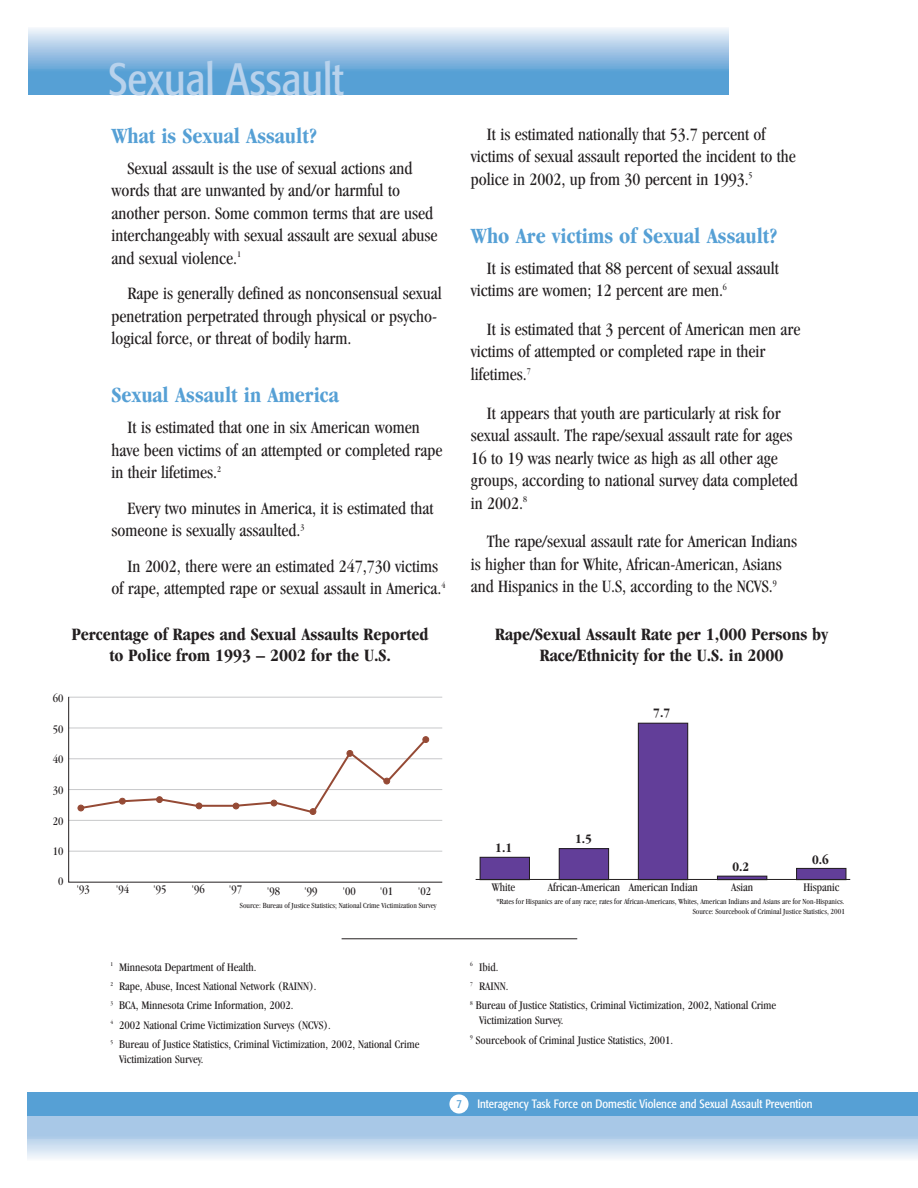
<style>
.page{position:relative;width:918px;height:1188px;background:#fff}
.page>*{position:absolute;margin:0;border:0;box-sizing:border-box;transform-origin:0 0}
.t1{font:condensed 45px "Formata";color:#b8d2ec}
.t2{font:700 condensed 22.5px "Garamond";color:#56a0d5}
.t3{font:condensed 18px/22.5px "Garamond";color:#231f20}
.t4{font:700 condensed 18px/21px "Garamond";color:#231f20;text-align:center}
.t5{font:700 condensed 13.35px "Garamond";color:#231f20}
.t6{font:condensed 12px/19.4px "Garamond";color:#231f20}
.t7{font:condensed 12px "Formata";color:#fff}
.t8{font:condensed 12px "Formata";color:#56a0d5}
.t9{font:condensed 8.1px/9.9px "Garamond";color:#231f20;text-align:right}
.t10{font:condensed 7.95px "Garamond";color:#231f20}
</style>
<div class="page">
<div style="left:28px;top:69px;width:701px;height:25px;background:#56a0d5"></div>
<hr style="left:28px;top:68px;width:701px;height:3px;background:#60a6d7">
<hr style="left:28px;top:66px;width:701px;height:3px;background:#6aa8d9">
<hr style="left:28px;top:64px;width:701px;height:3px;background:#70abda">
<hr style="left:28px;top:62px;width:701px;height:3px;background:#77afdc">
<hr style="left:28px;top:60px;width:701px;height:3px;background:#7eb2dd">
<hr style="left:28px;top:59px;width:701px;height:3px;background:#82b3dd">
<hr style="left:28px;top:58px;width:701px;height:3px;background:#86b5df">
<hr style="left:28px;top:56px;width:701px;height:3px;background:#8bb8e0">
<hr style="left:28px;top:54px;width:701px;height:3px;background:#93bce2">
<hr style="left:28px;top:52px;width:701px;height:3px;background:#99bfe3">
<hr style="left:28px;top:50px;width:701px;height:3px;background:#a1c4e5">
<hr style="left:28px;top:48px;width:701px;height:3px;background:#a6c7e6">
<hr style="left:28px;top:47px;width:701px;height:3px;background:#aac9e8">
<hr style="left:28px;top:45px;width:701px;height:3px;background:#b0ceea">
<hr style="left:28px;top:44px;width:701px;height:3px;background:#b4d0ea">
<hr style="left:28px;top:42px;width:701px;height:3px;background:#bbd4ec">
<hr style="left:28px;top:40px;width:701px;height:3px;background:#c1d8ee">
<hr style="left:28px;top:39px;width:701px;height:3px;background:#c6daf0">
<hr style="left:28px;top:37px;width:701px;height:3px;background:#cddff1">
<hr style="left:28px;top:35px;width:701px;height:3px;background:#d3e3f3">
<hr style="left:28px;top:34px;width:701px;height:3px;background:#d8e6f4">
<hr style="left:28px;top:32px;width:701px;height:3px;background:#dfebf7">
<hr style="left:28px;top:31px;width:701px;height:3px;background:#e4eef8">
<hr style="left:28px;top:29px;width:701px;height:3px;background:#eaf2f9">
<hr style="left:28px;top:28px;width:701px;height:3px;background:#eef4fa">
<hr style="left:28px;top:27px;width:701px;height:3px;background:#f2f6fb">
<hr style="left:28px;top:27px;width:701px;height:2px;background:#f6f9fc">
<div style="left:27px;top:1115px;width:891px;height:24px;background:#a8c8e7"></div>
<hr style="left:27px;top:1136px;width:891px;height:4px;background:#b1ceea">
<hr style="left:27px;top:1139px;width:891px;height:4px;background:#bad3ec">
<hr style="left:27px;top:1141px;width:891px;height:3px;background:#bfd6ed">
<hr style="left:27px;top:1143px;width:891px;height:3px;background:#c6daf0">
<hr style="left:27px;top:1145px;width:891px;height:3px;background:#cddff1">
<hr style="left:27px;top:1147px;width:891px;height:3px;background:#d2e2f2">
<hr style="left:27px;top:1149px;width:891px;height:3px;background:#d9e7f4">
<hr style="left:27px;top:1151px;width:891px;height:3px;background:#e0ecf7">
<hr style="left:27px;top:1152px;width:891px;height:3px;background:#e4eef8">
<hr style="left:27px;top:1154px;width:891px;height:3px;background:#eaf2f9">
<hr style="left:27px;top:1156px;width:891px;height:4px;background:#f1f6fb">
<hr style="left:27px;top:1158px;width:891px;height:2px;background:#f9fbfd">
<div style="left:27px;top:1093px;width:891px;height:23px;background:#56a0d5"></div>
<div style="left:449px;top:1094px;width:20px;height:20px;background:#fff;border-radius:50%"></div>
<svg style="left:68px;top:696px;width:375px;height:187px"></svg>
<svg style="left:78px;top:736px;width:351px;height:79px"></svg>
<div style="left:423px;top:736px;width:6px;height:7px;border:1px solid #954a35;border-radius:50%"></div>
<div style="left:480px;top:857px;width:49px;height:23px;background:#623e99"></div>
<div style="left:480px;top:857px;width:50px;height:23px;border:1px solid #231f20"></div>
<div style="left:559px;top:849px;width:50px;height:31px;background:#623e99"></div>
<div style="left:559px;top:848px;width:50px;height:32px;border:1px solid #231f20"></div>
<div style="left:638px;top:723px;width:50px;height:157px;background:#623e99"></div>
<div style="left:638px;top:723px;width:50px;height:157px;border:1px solid #231f20"></div>
<div style="left:717px;top:876px;width:50px;height:4px;border:1px solid #231f20"></div>
<div style="left:797px;top:868px;width:49px;height:12px;background:#623e99"></div>
<div style="left:796px;top:868px;width:50px;height:12px;border:1px solid #231f20"></div>
<hr style="left:476px;top:879px;width:374px;height:1px;background:#231f20">
<hr style="left:342px;top:938px;width:235px;height:1px;background:#231f20">
<h1 class="t1" style="left:108px;top:60px;width:237px">Sexual Assault</h1>
<p class="t2" style="left:111px;top:127px;width:208px">What is Sexual Assault?</p>
<p class="t3" style="left:111px;top:158px;width:328px;text-indent:16px">Sexual assault is the use of sexual actions and words that are unwanted by and/or harmful to another person. Some common terms that are used interchangeably with sexual assault are sexual abuse and sexual violence.<sup>1</sup></p>
<p class="t3" style="left:111px;top:284px;width:332px;text-indent:16px">Rape is generally defined as nonconsensual sexual penetration perpetrated through physical or psycho&shy;logical force, or threat of bodily harm.</p>
<p class="t2" style="left:111px;top:386px;width:229px">Sexual Assault in America</p>
<p class="t3" style="left:111px;top:418px;width:333px;text-indent:16px">It is estimated that one in six American women have been victims of an attempted or completed rape in their lifetimes.<sup>2</sup></p>
<p class="t3" style="left:111px;top:498px;width:324px;text-indent:16px">Every two minutes in America, it is estimated that someone is sexually assaulted.<sup>3</sup></p>
<p class="t3" style="left:111px;top:556px;width:335px;text-align:center">In 2002, there were an estimated 247,730 victims<br>of rape, attempted rape or sexual assault in America.<sup>4</sup></p>
<p class="t4" style="left:72px;top:625px;width:358px">Percentage of Rapes and Sexual Assaults Reported to Police from 1993 – 2002 for the U.S.</p>
<p class="t6" style="left:53px;top:689px;width:12px">60</p>
<p class="t6" style="left:53px;top:720px;width:12px">50</p>
<p class="t6" style="left:53px;top:750px;width:12px">40</p>
<p class="t6" style="left:53px;top:781px;width:12px">30</p>
<p class="t6" style="left:53px;top:812px;width:12px">20</p>
<p class="t6" style="left:53px;top:842px;width:12px">10</p>
<p class="t6" style="left:58px;top:873px;width:7px">0</p>
<p class="t6" style="left:76px;top:881px;width:15px">'93</p>
<p class="t6" style="left:116px;top:881px;width:15px">'94</p>
<p class="t6" style="left:153px;top:881px;width:15px">'95</p>
<p class="t6" style="left:191px;top:881px;width:15px">'96</p>
<p class="t6" style="left:229px;top:881px;width:15px">'97</p>
<p class="t6" style="left:267px;top:883px;width:15px">'98</p>
<p class="t6" style="left:304px;top:883px;width:15px">'99</p>
<p class="t6" style="left:342px;top:882px;width:15px">'00</p>
<p class="t6" style="left:380px;top:882px;width:15px">'01</p>
<p class="t6" style="left:418px;top:882px;width:15px">'02</p>
<p class="t10" style="left:240px;top:903px;width:198px">Source: Bureau of Justice Statistics; National Crime Victimization Survey</p>
<p class="t3" style="left:471px;top:124px;width:326px;text-indent:16px">It is estimated nationally that 53.7 percent of victims of sexual assault reported the incident to the police in 2002, up from 30 percent in 1993.<sup>5</sup></p>
<p class="t2" style="left:471px;top:227px;width:309px">Who Are victims of Sexual Assault?</p>
<p class="t3" style="left:471px;top:258px;width:310px;text-indent:16px">It is estimated that 88 percent of sexual assault victims are women; 12 percent are men.<sup>6</sup></p>
<p class="t3" style="left:471px;top:319px;width:331px;text-indent:16px">It is estimated that 3 percent of American men are victims of attempted or completed rape in their lifetimes.<sup>7</sup></p>
<p class="t3" style="left:471px;top:403px;width:329px;text-indent:16px">It appears that youth are particularly at risk for sexual assault. The rape/sexual assault rate for ages 16 to 19 was nearly twice as high as all other age groups, according to national survey data completed in 2002.<sup>8</sup></p>
<p class="t3" style="left:471px;top:532px;width:328px;text-indent:16px">The rape/sexual assault rate for American Indians is higher than for White, African-American, Asians and Hispanics in the U.S, according to the NCVS.<sup>9</sup></p>
<p class="t4" style="left:495px;top:625px;width:335px">Rape/Sexual Assault Rate per 1,000 Persons by<br>Race/Ethnicity for the U.S. in 2000</p>
<p class="t5" style="left:495px;top:843px;width:18px">1.1</p>
<p class="t5" style="left:575px;top:834px;width:18px">1.5</p>
<p class="t5" style="left:653px;top:708px;width:18px">7.7</p>
<p class="t5" style="left:733px;top:862px;width:18px">0.2</p>
<p class="t5" style="left:812px;top:855px;width:18px">0.6</p>
<p class="t6" style="left:492px;top:878px;width:25px">White</p>
<p class="t6" style="left:548px;top:878px;width:151px">African-American American Indian</p>
<p class="t6" style="left:731px;top:878px;width:24px">Asian</p>
<p class="t6" style="left:803px;top:878px;width:38px">Hispanic</p>
<p class="t9" style="left:496px;top:897px;width:350px">*Rates for Hispanics are of any race; rates for African-Americans, Whites, American Indians and Asians are for Non-Hispanics.<br>Source: Sourcebook of Criminal Justice Statistics, 2001</p>
<p class="t6" style="left:110px;top:958px;width:311px"><sup>1</sup> Minnesota Department of Health.<br><sup>2</sup> Rape, Abuse, Incest National Network (RAINN).<br><sup>3</sup> BCA, Minnesota Crime Information, 2002.<br><sup>4</sup> 2002 National Crime Victimization Surveys (NCVS).<br><sup>5</sup> Bureau of Justice Statistics, Criminal Victimization, 2002, National Crime</p>
<p class="t6" style="left:119px;top:1050px;width:86px">Victimization Survey.</p>
<p class="t6" style="left:470px;top:958px;width:307px"><sup>6</sup> Ibid.<br><sup>7</sup> RAINN.<br><sup>8</sup> Bureau of Justice Statistics, Criminal Victimization, 2002, National Crime</p>
<p class="t6" style="left:470px;top:1012px;width:204px;text-indent:9px">Victimization Survey.<br><sup>9</sup> Sourcebook of Criminal Justice Statistics, 2001.</p>
<p class="t8" style="left:456px;top:1099px;width:7px">7</p>
<p class="t7" style="left:477px;top:1099px;width:337px">Interagency Task Force on Domestic Violence and Sexual Assault Prevention</p>
</div>
